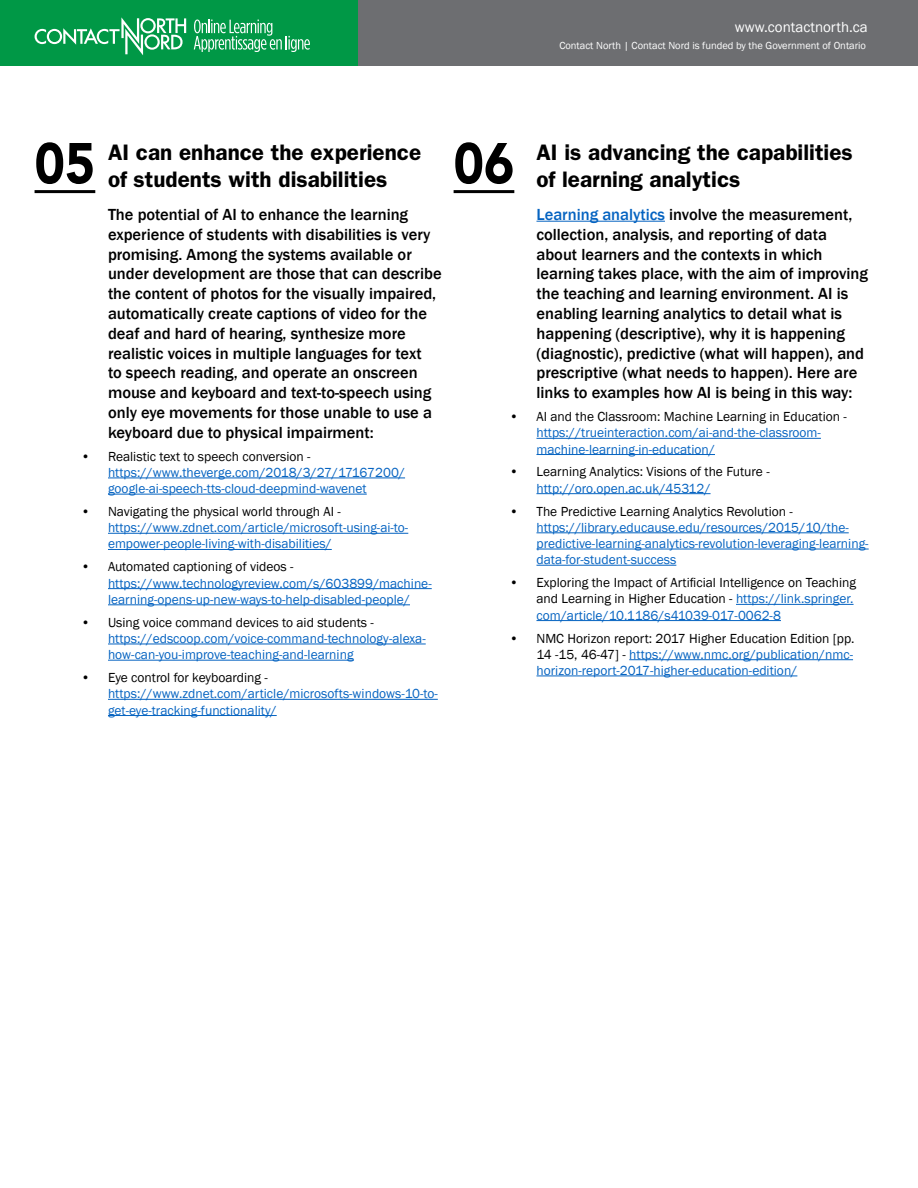
<style>
.page{position:relative;width:918px;height:1188px;background:#fff}
.page>*{position:absolute;margin:0;border:0;box-sizing:border-box;transform-origin:0 0}
.t1{font:900 57px "Avenir";color:#000;scale:.9 1}
.t2{font:600 22.5px/27px "Franklin Gothic";color:#000}
.t3{font:500 16.5px/19.8px "Franklin Gothic";color:#000}
.t4{font:15px "Franklin Gothic";color:#fff}
.t5{font:13.5px/16.2px "Franklin Gothic";color:#0563c1}
.t6{font:13.5px/16.2px "Franklin Gothic";color:#000}
.t7{font:10.5px "Franklin Gothic";color:#fff}
.s1{color:#0563c1}
.s2{color:#000}
</style>
<div class="page">
<div style="left:0;top:0;width:918px;height:66px;background:#6d6e71"></div>
<div style="left:1px;top:0;width:357px;height:66px;background:#009846"></div>
<svg style="left:35px;top:17px;width:151px;height:38px"></svg>
<svg style="left:194px;top:20px;width:116px;height:32px"></svg>
<hr style="left:108px;top:478px;width:297px;height:1px;background:#0563c1">
<hr style="left:108px;top:494px;width:259px;height:1px;background:#0563c1">
<hr style="left:108px;top:533px;width:300px;height:1px;background:#0563c1">
<hr style="left:108px;top:549px;width:224px;height:1px;background:#0563c1">
<hr style="left:108px;top:588px;width:324px;height:1px;background:#0563c1">
<hr style="left:108px;top:604px;width:302px;height:1px;background:#0563c1">
<hr style="left:108px;top:644px;width:318px;height:1px;background:#0563c1">
<hr style="left:108px;top:660px;width:246px;height:1px;background:#0563c1">
<hr style="left:108px;top:699px;width:330px;height:1px;background:#0563c1">
<hr style="left:108px;top:715px;width:169px;height:1px;background:#0563c1">
<hr style="left:536px;top:221px;width:129px;height:1px;background:#0563c1">
<hr style="left:536px;top:438px;width:285px;height:1px;background:#0563c1">
<hr style="left:536px;top:454px;width:179px;height:1px;background:#0563c1">
<hr style="left:536px;top:493px;width:175px;height:1px;background:#0563c1">
<hr style="left:536px;top:532px;width:313px;height:1px;background:#0563c1">
<hr style="left:536px;top:549px;width:333px;height:1px;background:#0563c1">
<hr style="left:536px;top:565px;width:140px;height:1px;background:#0563c1">
<hr style="left:736px;top:604px;width:118px;height:1px;background:#0563c1">
<hr style="left:536px;top:620px;width:245px;height:1px;background:#0563c1">
<hr style="left:629px;top:659px;width:224px;height:1px;background:#0563c1">
<hr style="left:536px;top:676px;width:261px;height:1px;background:#0563c1">
<hr style="left:454px;top:190px;width:60px;height:3px;background:#000">
<hr style="left:35px;top:190px;width:60px;height:3px;background:#000">
<p class="t4" style="left:735px;top:18px;width:134px">www.contactnorth.ca</p>
<p class="t7" style="left:559px;top:39px;width:308px">Contact North | Contact Nord is funded by the Government of Ontario</p>
<h1 class="t1" style="left:35px;top:115px;width:69px">05</h1>
<h1 class="t1" style="left:454px;top:115px;width:69px">06</h1>
<h2 class="t2" style="left:108px;top:138px;width:315px">AI can enhance the experience of students with disabilities</h2>
<p class="t3" style="left:108px;top:205px;width:335px">The potential of AI to enhance the learning experience of students with disabilities is very promising. Among the systems available or under development are those that can describe the content of photos for the visually impaired, automatically create captions of video for the deaf and hard of hearing, synthesize more realistic voices in multiple languages for text<br>to speech reading, and operate an onscreen mouse and keyboard and text-to-speech using only eye movements for those unable to use a keyboard due to physical impairment:</p>
<p class="t6" style="left:81px;top:448px;width:231px">• Realistic text to speech conversion -</p>
<p class="t5" style="left:108px;top:465px;width:299px">https://www.theverge.com/2018/3/27/17167200/ google-ai-speech-tts-cloud-deepmind-wavenet</p>
<p class="t6" style="left:81px;top:504px;width:261px">• Navigating the physical world through AI -</p>
<p class="t5" style="left:108px;top:520px;width:302px">https://www.zdnet.com/article/microsoft-using-ai-to&shy;empower-people-living-with-disabilities/</p>
<p class="t6" style="left:81px;top:559px;width:214px">• Automated captioning of videos -</p>
<p class="t5" style="left:108px;top:575px;width:325px">https://www.technologyreview.com/s/603899/machine&shy;learning-opens-up-new-ways-to-help-disabled-people/</p>
<p class="t6" style="left:81px;top:614px;width:294px">• Using voice command devices to aid students -</p>
<p class="t5" style="left:108px;top:631px;width:319px">https://edscoop.com/voice-command-technology-alexa&shy;how-can-you-improve-teaching-and-learning</p>
<p class="t6" style="left:81px;top:670px;width:188px">• Eye control for keyboarding -</p>
<p class="t5" style="left:108px;top:686px;width:331px">https://www.zdnet.com/article/microsofts-windows-10-to&shy;get-eye-tracking-functionality/</p>
<h2 class="t2" style="left:536px;top:138px;width:318px">AI is advancing the capabilities of learning analytics</h2>
<p class="t3" style="left:536px;top:205px;width:333px"><span class="s1">Learning analytics</span> involve the measurement, collection, analysis, and reporting of data about learners and the contexts in which learning takes place, with the aim of improving the teaching and learning environment. AI is enabling learning analytics to detail what is happening (descriptive), why it is happening (diagnostic), predictive (what will happen), and prescriptive (what needs to happen). Here are links to examples how AI is being in this way:</p>
<p class="t6" style="left:509px;top:409px;width:339px">• AI and the Classroom: Machine Learning in Education -</p>
<p class="t5" style="left:536px;top:425px;width:286px">https://trueinteraction.com/ai-and-the-classroom&shy;machine-learning-in-education/</p>
<p class="t6" style="left:509px;top:464px;width:262px">• Learning Analytics: Visions of the Future -</p>
<p class="t5" style="left:536px;top:480px;width:176px">http://oro.open.ac.uk/45312/</p>
<p class="t6" style="left:509px;top:503px;width:285px">• The Predictive Learning Analytics Revolution -</p>
<p class="t5" style="left:536px;top:520px;width:334px">https://library.educause.edu/resources/2015/10/the&shy;predictive-learning-analytics-revolution-leveraging-learning&shy;data-for-student-success</p>
<p class="t6" style="left:536px;top:575px;width:321px;text-indent:-27px">• Exploring the Impact of Artificial Intelligence on Teaching and Learning in Higher Education - <span class="s1">https://link.springer. com/article/10.1186/s41039-017-0062-8</span></p>
<p class="t5" style="left:536px;top:630px;width:320px;text-align:justify;text-indent:-27px"><span class="s2">• NMC Horizon report: 2017 Higher Education Edition [pp.<br>14 -15, 46-47] -</span> https://www.nmc.org/publication/nmc&shy;horizon-report-2017-higher-education-edition/</p>
</div>
